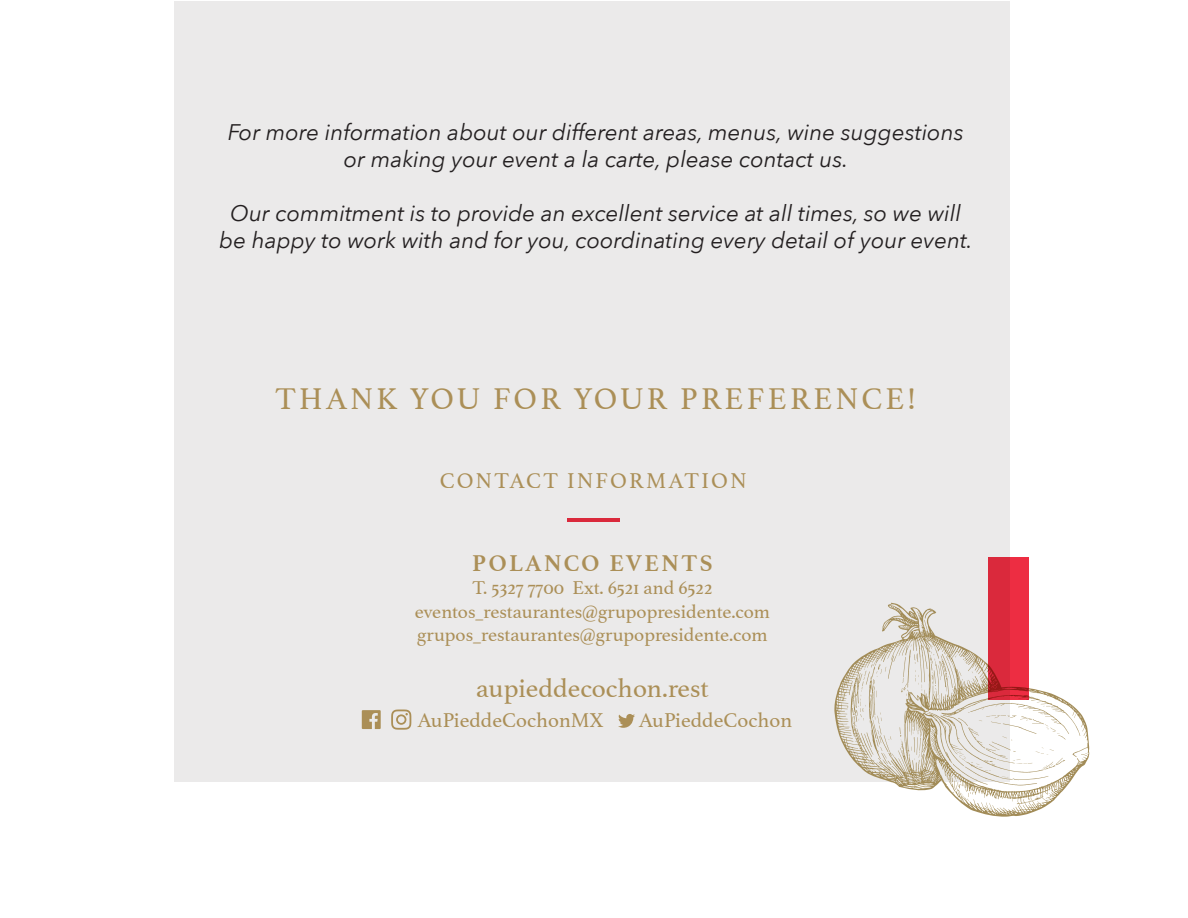
<style>
.page{position:relative;width:1188px;height:918px;background:#fff}
.page>*{position:absolute;margin:0;border:0;box-sizing:border-box;transform-origin:0 0}
.t1{font:31.5px "Athelas";letter-spacing:.1em;color:#ab8f57}
.t2{font:27px "Athelas";color:#ab8f57}
.t3{font:700 24px "Athelas";letter-spacing:.1em;color:#ab8f57}
.t4{font:italic 22.5px/27px "Avenir Next";color:#231f20;text-align:center}
.t5{font:22.5px "Athelas";letter-spacing:.1em;color:#ab8f57}
.t6{font:21px "Athelas";color:#ab8f57}
.t7{font:19.5px/23.4px "Athelas";color:#ab8f57;text-align:center}
</style>
<div class="page">
<div style="left:174px;top:1px;width:836px;height:780px;background:#ebeaea"></div>
<svg style="left:834px;top:603px;width:255px;height:214px"></svg>
<svg style="left:988px;top:557px;width:41px;height:143px;background:#df293c"></svg>
<hr style="left:567px;top:518px;width:53px;height:4px;background:#da293c">
<svg style="left:362px;top:710px;width:19px;height:19px"></svg>
<svg style="left:391px;top:710px;width:20px;height:20px"></svg>
<svg style="left:618px;top:714px;width:17px;height:14px"></svg>
<p class="t4" style="left:228px;top:117px;width:738px">For more information about our different areas, menus, wine suggestions or making your event a la carte, please contact us.</p>
<p class="t4" style="left:219px;top:198px;width:755px">Our commitment is to provide an excellent service at all times, so we will be happy to work with and for you, coordinating every detail of your event.</p>
<h1 class="t1" style="left:276px;top:374px;width:641px">THANK YOU FOR YOUR PREFERENCE!</h1>
<p class="t5" style="left:440px;top:463px;width:308px">CONTACT INFORMATION</p>
<p class="t3" style="left:472px;top:543px;width:242px">POLANCO EVENTS</p>
<p class="t7" style="left:415px;top:576px;width:357px">T. 5327 7700 Ext. 6521 and 6522 eventos_restaurantes@grupopresidente.com grupos_restaurantes@grupopresidente.com</p>
<p class="t2" style="left:476px;top:666px;width:234px">aupieddecochon.rest</p>
<p class="t6" style="left:417px;top:703px;width:188px">AuPieddeCochonMX</p>
<p class="t6" style="left:639px;top:703px;width:155px">AuPieddeCochon</p>
</div>
